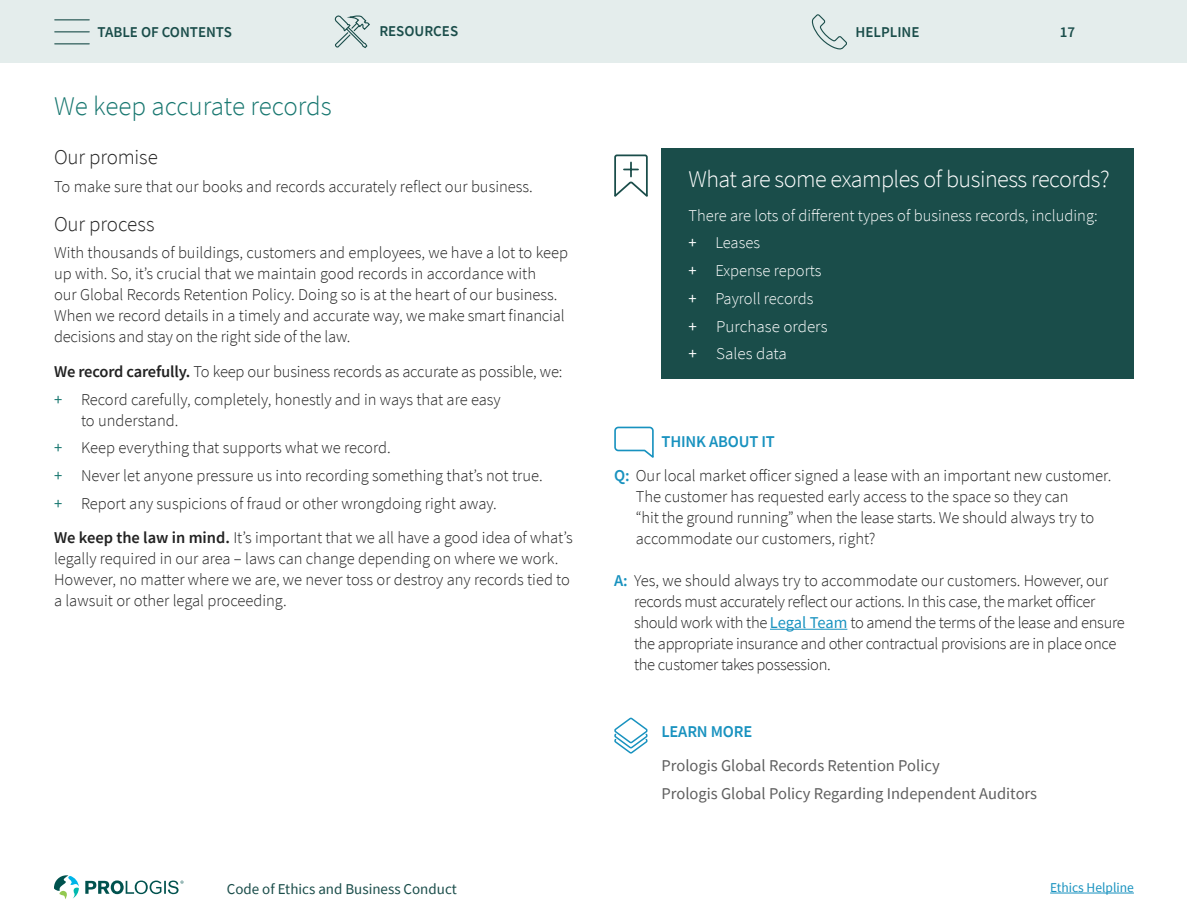
<style>
.page{position:relative;width:1188px;height:918px;background:#fff}
.page>*{position:absolute;margin:0;border:0;box-sizing:border-box;transform-origin:0 0}
.Section_Headline{font:300 27px "Source Sans Pro";color:#187770}
.Call_Out_Box_headline{font:300 24px "Source Sans Pro";letter-spacing:-.02em;color:#fff}
.Headline{font:300 21px "Source Sans Pro";letter-spacing:-.01em;color:#222}
.Body_Copy{font:300 16.5px/21px "Source Sans Pro";color:#222}
.Body_Copy-2{font:300 16.5px/21px "Source Sans Pro";letter-spacing:-.02em;color:#222}
.Question{font:300 16.5px/21px "Source Sans Pro";color:#222}
.Hyperlink{font:16.5px "Source Sans Pro";color:#5f5f5f}
.Call_Out_Box_bullets{font:300 16.5px "Source Sans Pro";color:#fff}
.Call_Out_Box_text{font:300 16.5px "Source Sans Pro";color:#fff}
.Q_and_A_headline{font:600 16.5px "Source Sans Pro";letter-spacing:-.01em;color:#1892bf}
.Learn_More_headline{font:600 16.5px "Source Sans Pro";letter-spacing:-.01em;color:#1892bf}
.t1{font:600 15px "Source Sans Pro";color:#1a4d4a}
.t2{font:15px "Source Sans Pro";color:#1a4d4a}
.t3{font:13.5px "Source Sans Pro";color:#1892bf}
.s1{font-weight:600}
.s2{font-weight:400;color:#187770}
.s3{font-weight:400}
.s4{font-weight:600;color:#1892bf}
.s5{font-weight:400;color:#1892bf}
</style>
<div class="page">
<div style="left:1px;top:0;width:1186px;height:63px;background:#e4edec"></div>
<hr style="left:1050px;top:893px;width:84px;height:1px;background:#1892bf">
<hr style="left:55px;top:19px;width:34px;height:1px;background:#1a4d4a">
<hr style="left:55px;top:43px;width:34px;height:1px;background:#1a4d4a">
<hr style="left:55px;top:31px;width:34px;height:1px;background:#1a4d4a">
<svg style="left:334px;top:15px;width:36px;height:34px"></svg>
<svg style="left:54px;top:875px;width:25px;height:24px"></svg>
<svg style="left:85px;top:880px;width:99px;height:14px"></svg>
<svg style="left:812px;top:14px;width:35px;height:36px"></svg>
<div style="left:661px;top:148px;width:473px;height:232px;background:#1a4d4a"></div>
<svg style="left:614px;top:154px;width:34px;height:43px"></svg>
<hr style="left:770px;top:629px;width:77px;height:1px;background:#1892bf">
<svg style="left:614px;top:426px;width:40px;height:32px"></svg>
<svg style="left:614px;top:717px;width:34px;height:37px"></svg>
<p class="t1" style="left:98px;top:22px;width:136px">TABLE OF CONTENTS</p>
<p class="t1" style="left:379px;top:21px;width:80px">RESOURCES</p>
<p class="t1" style="left:856px;top:22px;width:65px">HELPLINE</p>
<p class="t1" style="left:1060px;top:23px;width:17px">17</p>
<p class="Section_Headline" style="left:54px;top:89px;width:279px">We keep accurate records</p>
<p class="Headline" style="left:54px;top:144px;width:105px">Our promise</p>
<p class="Body_Copy" style="left:54px;top:176px;width:480px">To make sure that our books and records accurately reflect our business.</p>
<p class="Headline" style="left:54px;top:211px;width:102px">Our process</p>
<p class="Body_Copy" style="left:54px;top:242px;width:516px">With thousands of buildings, customers and employees, we have a lot to keep up with. So, it’s crucial that we maintain good records in accordance with<br>our Global Records Retention Policy. Doing so is at the heart of our business.<br>When we record details in a timely and accurate way, we make smart financial decisions and stay on the right side of the law.</p>
<p class="Body_Copy" style="left:54px;top:361px;width:510px"><span class="s1">We record carefully.</span> To keep our business records as accurate as possible, we:</p>
<p class="Body_Copy" style="left:81px;top:389px;width:421px;text-indent:-27px"><span class="s2">+</span> Record carefully, completely, honestly and in ways that are easy to understand.</p>
<p class="Body_Copy" style="left:54px;top:437px;width:338px"><span class="s2">+</span> Keep everything that supports what we record.</p>
<p class="Body_Copy" style="left:54px;top:465px;width:490px"><span class="s2">+</span> Never let anyone pressure us into recording something that’s not true.</p>
<p class="Body_Copy" style="left:54px;top:493px;width:444px"><span class="s2">+</span> Report any suspicions of fraud or other wrongdoing right away.</p>
<p class="Body_Copy" style="left:54px;top:527px;width:520px"><span class="s1">We keep the law in mind.</span> It’s important that we all have a good idea of what’s legally required in our area – laws can change depending on where we work.<br>However, no matter where we are, we never toss or destroy any records tied to a lawsuit or other legal proceeding.</p>
<p class="Call_Out_Box_headline" style="left:688px;top:164px;width:423px">What are some examples of business records?</p>
<p class="Call_Out_Box_text" style="left:688px;top:205px;width:411px">There are lots of different types of business records, including:</p>
<p class="Call_Out_Box_bullets" style="left:688px;top:233px;width:73px"><span class="s3">+</span> Leases</p>
<p class="Call_Out_Box_bullets" style="left:688px;top:260px;width:135px"><span class="s3">+</span> Expense reports</p>
<p class="Call_Out_Box_bullets" style="left:688px;top:288px;width:127px"><span class="s3">+</span> Payroll records</p>
<p class="Call_Out_Box_bullets" style="left:688px;top:316px;width:141px"><span class="s3">+</span> Purchase orders</p>
<p class="Call_Out_Box_bullets" style="left:688px;top:344px;width:100px"><span class="s3">+</span> Sales data</p>
<p class="Q_and_A_headline" style="left:662px;top:430px;width:115px">THINK ABOUT IT</p>
<p class="Question" style="left:636px;top:465px;width:477px;text-indent:-22px"><span class="s4">Q:</span> Our local market officer signed a lease with an important new customer.<br>The customer has requested early access to the space so they can<br>“hit the ground running” when the lease starts. We should always try to accommodate our customers, right?</p>
<p class="Body_Copy-2" style="left:634px;top:570px;width:492px;text-indent:-20px"><span class="s4">A:</span> Yes, we should always try to accommodate our customers. However, our records must accurately reflect our actions. In this case, the market officer should work with the <span class="s5">Legal Team</span> to amend the terms of the lease and ensure the appropriate insurance and other contractual provisions are in place once the customer takes possession.</p>
<p class="Learn_More_headline" style="left:662px;top:720px;width:92px">LEARN MORE</p>
<p class="Hyperlink" style="left:662px;top:755px;width:280px">Prologis Global Records Retention Policy</p>
<p class="Hyperlink" style="left:662px;top:783px;width:377px">Prologis Global Policy Regarding Independent Auditors</p>
<p class="t2" style="left:227px;top:879px;width:231px">Code of Ethics and Business Conduct</p>
<p class="t3" style="left:1050px;top:879px;width:85px">Ethics Helpline</p>
</div>
